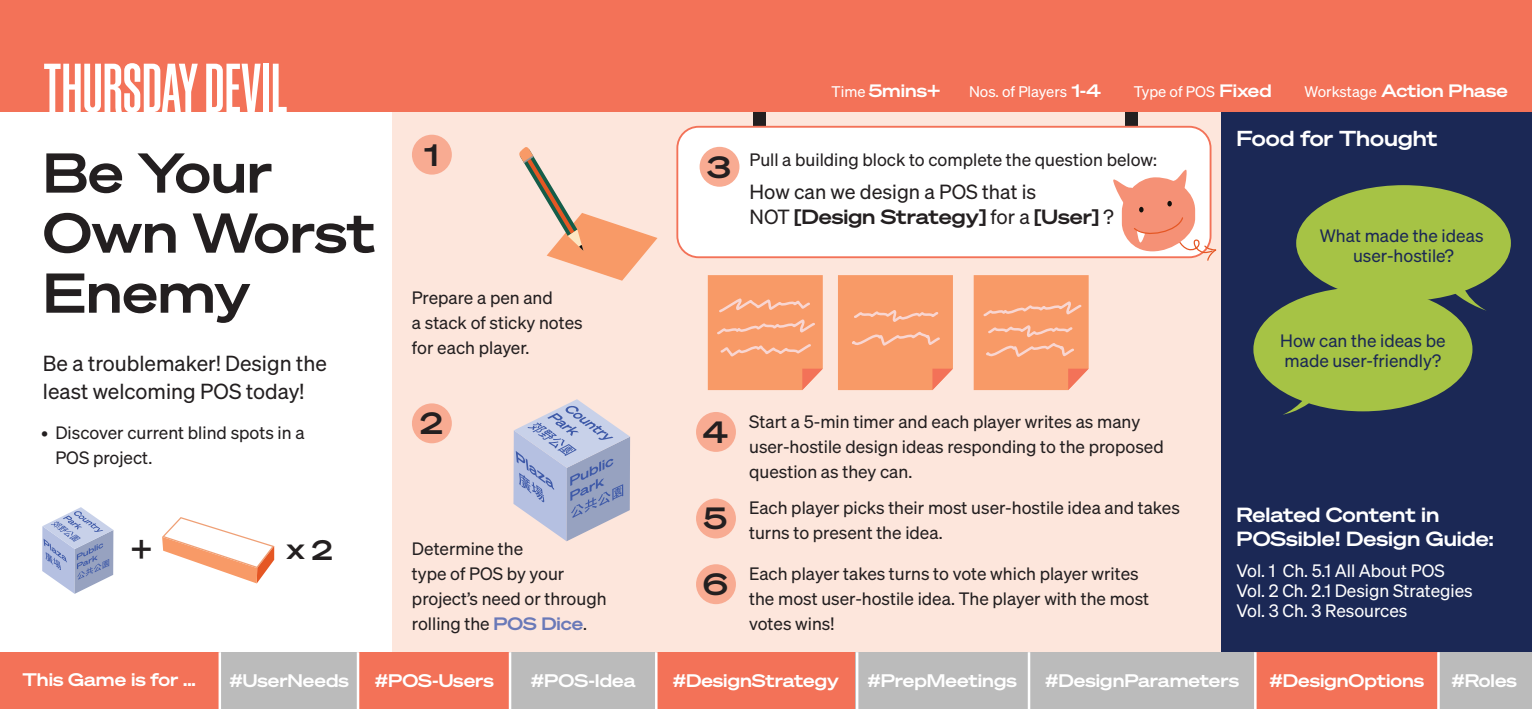
<style>
.page{position:relative;width:1532px;height:709px;background:#fff}
.page>*{position:absolute;margin:0;border:0;box-sizing:border-box;transform-origin:0 0}
.t1{font:67.5px "Sohne Schmal Kraftig";color:#fff}
.t2{font:600 54.5px/60px "Sohne Breit";color:#231f20}
.t3{font:600 30px "Sohne Breit";color:#231f20}
.t4{font:600 27.5px "Sohne Breit";color:#231f20}
.t5{font:21.25px/27.5px "Sohne Buch";color:#231f20}
.t6{font:600 21px "Sohne Breit";color:#fff}
.t7{font:600 20px/24px "Sohne Breit";color:#fff}
.t8{font:600 20px "Sohne Breit";color:#231f20}
.t9{font:20px "Sohne Buch";color:#231f20}
.t10{font:600 17.75px "Sohne Breit";color:#fff}
.t11{font:17.5px/25px "Sohne Buch";color:#231f20}
.t12{font:17.5px/20px "Sohne Buch";color:#fff}
.t13{font:17.5px/20px "Sohne Buch";color:#1b2855}
.t14{font:600 17.5px "Sohne Breit";color:#fff}
.t15{font:15px "Sohne Buch";color:#fff}
.s1{font-family:"Sohne Buch";font-weight:400;font-size:15px}
.s2{font-family:"Sohne Breit";font-weight:600;font-size:17.5px}
.s3{font-family:"Sohne Buch";font-weight:400}
.s4{font-family:"Sohne Breit";font-weight:600;color:#6a79b8}
</style>
<div class="page">
<div style="left:392px;top:90px;width:1138px;height:595px;background:#fde6dc"></div>
<div style="left:1221px;top:83px;width:310px;height:598px;background:#1b2855"></div>
<svg style="left:1253px;top:185px;width:257px;height:229px"></svg>
<div style="left:753px;top:72px;width:12px;height:84px;background:#231f20"></div>
<div style="left:1125px;top:72px;width:12px;height:84px;background:#231f20"></div>
<div style="left:677px;top:127px;width:533px;height:130px;background:#fff;border-radius:21px"></div>
<div style="left:676px;top:126px;width:535px;height:132px;border:2px solid #f37258;border-radius:21px"></div>
<svg style="left:519px;top:147px;width:138px;height:134px"></svg>
<div style="left:0;top:0;width:1531px;height:65px;background:#f37258"></div>
<div style="left:0;top:61px;width:1531px;height:51px;background:#f37258"></div>
<div style="left:412px;top:135px;width:40px;height:40px;background:#f8ab92;border-radius:50%"></div>
<div style="left:699px;top:147px;width:40px;height:40px;background:#f8ab92;border-radius:50%"></div>
<div style="left:412px;top:403px;width:40px;height:40px;background:#f8ab92;border-radius:50%"></div>
<div style="left:0;top:652px;width:1531px;height:57px;background:#f37258"></div>
<div style="left:220px;top:652px;width:138px;height:57px;background:#bbb"></div>
<div style="left:510px;top:652px;width:146px;height:57px;background:#bbb"></div>
<div style="left:855px;top:652px;width:173px;height:57px;background:#bbb"></div>
<div style="left:1028px;top:652px;width:227px;height:57px;background:#bbb"></div>
<div style="left:1438px;top:652px;width:93px;height:57px;background:#bbb"></div>
<hr style="left:218px;top:652px;width:3px;height:57px;background:#fff">
<hr style="left:357px;top:652px;width:2px;height:57px;background:#fff">
<hr style="left:509px;top:652px;width:2px;height:57px;background:#fff">
<hr style="left:655px;top:652px;width:2px;height:57px;background:#fff">
<hr style="left:855px;top:652px;width:3px;height:57px;background:#fff">
<hr style="left:1027px;top:652px;width:3px;height:57px;background:#fff">
<hr style="left:1253px;top:652px;width:3px;height:57px;background:#fff">
<hr style="left:1436px;top:652px;width:3px;height:57px;background:#fff">
<svg style="left:1113px;top:167px;width:104px;height:94px"></svg>
<svg style="left:162px;top:517px;width:112px;height:66px"></svg>
<div style="left:696px;top:564px;width:40px;height:40px;background:#f8ab92;border-radius:50%"></div>
<div style="left:696px;top:412px;width:40px;height:40px;background:#f8ab92;border-radius:50%"></div>
<div style="left:696px;top:498px;width:40px;height:40px;background:#f8ab92;border-radius:50%"></div>
<svg style="left:707px;top:275px;width:115px;height:115px;background:#f89f70"></svg>
<svg style="left:838px;top:275px;width:114px;height:115px;background:#f79c6c"></svg>
<svg style="left:973px;top:275px;width:115px;height:115px;background:#f89e70"></svg>
<svg style="left:42px;top:507px;width:71px;height:87px"></svg>
<svg style="left:513px;top:399px;width:117px;height:142px"></svg>
<h1 class="t1" style="left:43px;top:53px;width:245px">THURSDAY DEVIL</h1>
<h2 class="t2" style="left:43px;top:141px;width:334px">Be Your<br>Own Worst<br>Enemy</h2>
<p class="t5" style="left:43px;top:349px;width:285px">Be a troublemaker! Design the least welcoming POS today!</p>
<p class="t11" style="left:55px;top:420px;width:251px;text-indent:-14px">• Discover current blind spots in a<br>POS project.</p>
<h3 class="t4" style="left:131px;top:532px;width:23px">+</h3>
<h3 class="t4" style="left:286px;top:532px;width:47px">x2</h3>
<p class="t14" style="left:831px;top:79px;width:111px"><span class="s1">Time</span> 5mins+</p>
<p class="t15" style="left:969px;top:82px;width:133px">Nos. of Players <span class="s2">1-4</span></p>
<p class="t15" style="left:1133px;top:82px;width:139px">Type of POS <span class="s2">Fixed</span></p>
<p class="t14" style="left:1304px;top:79px;width:205px"><span class="s1">Workstage</span> Action Phase</p>
<h3 class="t3" style="left:424px;top:136px;width:15px">1</h3>
<p class="t11" style="left:749px;top:147px;width:409px">Pull a building block to complete the question below:</p>
<p class="t9" style="left:749px;top:179px;width:288px">How can we design a POS that is</p>
<p class="t8" style="left:749px;top:204px;width:365px"><span class="s3">NOT</span> [Design Strategy] <span class="s3">for a</span> [User] <span class="s3">?</span></p>
<h3 class="t3" style="left:707px;top:148px;width:25px">3</h3>
<p class="t11" style="left:412px;top:285px;width:172px">Prepare a pen and<br>a stack of sticky notes for each player.</p>
<h3 class="t3" style="left:420px;top:405px;width:24px">2</h3>
<h3 class="t3" style="left:703px;top:413px;width:26px">4</h3>
<p class="t11" style="left:749px;top:408px;width:416px">Start a 5-min timer and each player writes as many user-hostile design ideas responding to the proposed question as they can.</p>
<p class="t6" style="left:1236px;top:125px;width:202px">Food for Thought</p>
<p class="t13" style="left:1319px;top:226px;width:165px;text-align:center">What made the ideas user-hostile?</p>
<p class="t13" style="left:1280px;top:330px;width:167px">How can the ideas be made user-friendly?</p>
<p class="t11" style="left:412px;top:536px;width:196px">Determine the<br>type of POS by your project’s need or through rolling the <span class="s4">POS Dice</span>.</p>
<p class="t11" style="left:703px;top:495px;width:477px;text-indent:45px">Each player picks their most user-hostile idea and takes<br><sup>5</sup> turns to present the idea.</p>
<p class="t7" style="left:1236px;top:502px;width:258px">Related Content in<br>POSsible! Design Guide:</p>
<p class="t12" style="left:1236px;top:560px;width:238px">Vol. 1 Ch. 5.1 All About POS<br>Vol. 2 Ch. 2.1 Design Strategies<br>Vol. 3 Ch. 3 Resources</p>
<p class="t11" style="left:749px;top:561px;width:401px">Each player takes turns to vote which player writes the most user-hostile idea. The player with the most votes wins!</p>
<h3 class="t3" style="left:703px;top:565px;width:26px">6</h3>
<p class="t10" style="left:23px;top:668px;width:175px">This Game is for ...</p>
<p class="t10" style="left:229px;top:669px;width:121px">#UserNeeds</p>
<p class="t10" style="left:374px;top:669px;width:121px">#POS-Users</p>
<p class="t10" style="left:531px;top:669px;width:106px">#POS-Idea</p>
<p class="t10" style="left:672px;top:669px;width:168px">#DesignStrategy</p>
<p class="t10" style="left:867px;top:669px;width:151px">#PrepMeetings</p>
<p class="t10" style="left:1045px;top:669px;width:195px">#DesignParameters</p>
<p class="t10" style="left:1269px;top:669px;width:156px">#DesignOptions</p>
<p class="t10" style="left:1451px;top:669px;width:67px">#Roles</p>
</div>
